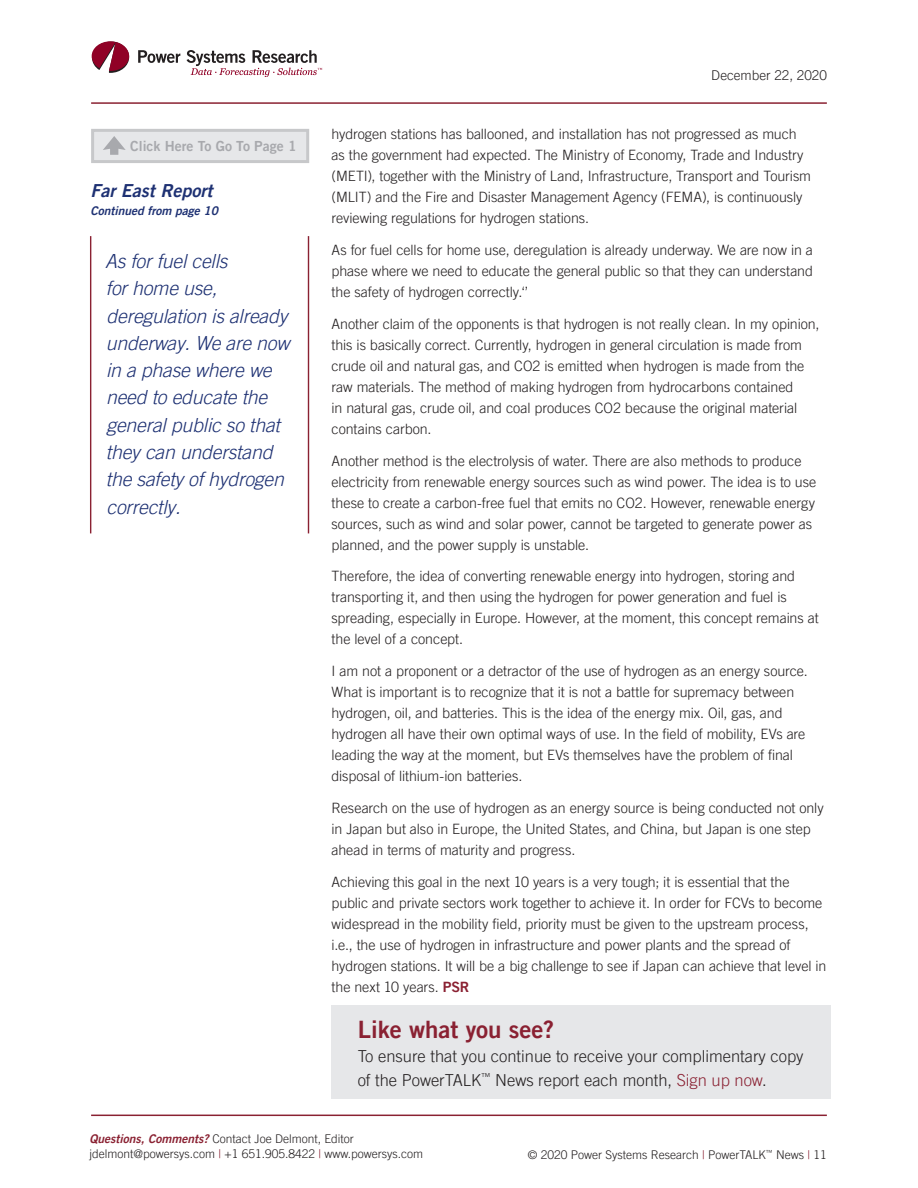
<style>
.page{position:relative;width:918px;height:1188px;background:#fff}
.page>*{position:absolute;margin:0;border:0;box-sizing:border-box;transform-origin:0 0}
.t1{font:24px "Trade Gothic LT Pro Bd 2";color:#8a2132}
.t2{font:italic 300 19.5px/27.3px "Trade Gothic LT Pro";letter-spacing:-.01em;color:#1e3173}
.t3{font:18px "Trade Gothic LT Pro Bd 2 Obl";color:#1e3173}
.t4{font:300 16.5px/24px "Trade Gothic LT Pro";color:#231f20}
.t5{font:300 14.25px/21px "Trade Gothic LT Pro";letter-spacing:-.005em;color:#231f20}
.t6{font:13.95px "Trade Gothic LT Pro Bd 2";color:#a8a9ad}
.t7{font:300 13.5px "Trade Gothic LT Pro";color:#231f20}
.t8{font:300 12px/15px "Trade Gothic LT Pro";color:#231f20}
.t9{font:12px "Trade Gothic LT Pro Bd 2 Obl";color:#1e3173}
.s1{font-family:"Trade Gothic LT Pro Bd 2";font-weight:400;color:#8a2132}
.s2{color:#8a2132}
.s3{font-family:"Trade Gothic LT Pro Bd 2 Obl";font-weight:400;color:#8a2132}
</style>
<div class="page">
<hr style="left:91px;top:102px;width:736px;height:2px;background:#8a2132">
<hr style="left:91px;top:1115px;width:736px;height:1px;background:#8a2132">
<svg style="left:138px;top:50px;width:42px;height:13px"></svg>
<svg style="left:92px;top:41px;width:37px;height:32px"></svg>
<svg style="left:187px;top:50px;width:135px;height:27px"></svg>
<div style="left:91px;top:129px;width:218px;height:34px;background:#e6e7e9;border:3px solid #c7c8ca"></div>
<svg style="left:103px;top:136px;width:23px;height:19px"></svg>
<hr style="left:90px;top:236px;width:1px;height:297px;background:#8a2132">
<hr style="left:308px;top:236px;width:1px;height:297px;background:#8a2132">
<div style="left:332px;top:1005px;width:499px;height:94px;background:#e6e7e9"></div>
<p class="t7" style="left:711px;top:67px;width:117px">December 22, 2020</p>
<p class="t6" style="left:130px;top:137px;width:168px">Click Here To Go To Page 1</p>
<p class="t5" style="left:332px;top:123px;width:481px">hydrogen stations has ballooned, and installation has not progressed as much as the government had expected. The Ministry of Economy, Trade and Industry (METI), together with the Ministry of Land, Infrastructure, Transport and Tourism (MLIT) and the Fire and Disaster Management Agency (FEMA), is continuously reviewing regulations for hydrogen stations.</p>
<p class="t5" style="left:332px;top:239px;width:483px;text-align:justify">As for fuel cells for home use, deregulation is already underway. We are now in a phase where we need to educate the general public so that they can understand the safety of hydrogen correctly.‘’</p>
<p class="t5" style="left:332px;top:313px;width:490px">Another claim of the opponents is that hydrogen is not really clean. In my opinion, this is basically correct. Currently, hydrogen in general circulation is made from crude oil and natural gas, and CO2 is emitted when hydrogen is made from the raw materials. The method of making hydrogen from hydrocarbons contained<br>in natural gas, crude oil, and coal produces CO2 because the original material contains carbon.</p>
<p class="t5" style="left:332px;top:450px;width:486px">Another method is the electrolysis of water. There are also methods to produce electricity from renewable energy sources such as wind power. The idea is to use these to create a carbon-free fuel that emits no CO2. However, renewable energy sources, such as wind and solar power, cannot be targeted to generate power as planned, and the power supply is unstable.</p>
<p class="t5" style="left:332px;top:566px;width:489px">Therefore, the idea of converting renewable energy into hydrogen, storing and transporting it, and then using the hydrogen for power generation and fuel is spreading, especially in Europe. However, at the moment, this concept remains at the level of a concept.</p>
<p class="t5" style="left:332px;top:661px;width:478px">I am not a proponent or a detractor of the use of hydrogen as an energy source.<br>What is important is to recognize that it is not a battle for supremacy between hydrogen, oil, and batteries. This is the idea of the energy mix. Oil, gas, and hydrogen all have their own optimal ways of use. In the field of mobility, EVs are leading the way at the moment, but EVs themselves have the problem of final disposal of lithium-ion batteries.</p>
<p class="t5" style="left:332px;top:797px;width:494px">Research on the use of hydrogen as an energy source is being conducted not only in Japan but also in Europe, the United States, and China, but Japan is one step ahead in terms of maturity and progress.</p>
<p class="t5" style="left:332px;top:871px;width:496px">Achieving this goal in the next 10 years is a very tough; it is essential that the public and private sectors work together to achieve it. In order for FCVs to become widespread in the mobility field, priority must be given to the upstream process, i.e., the use of hydrogen in infrastructure and power plants and the spread of hydrogen stations. It will be a big challenge to see if Japan can achieve that level in the next 10 years. <span class="s1">PSR</span></p>
<p class="t3" style="left:90px;top:180px;width:123px">Far East Report</p>
<p class="t9" style="left:90px;top:203px;width:129px">Continued from page 10</p>
<h2 class="t2" style="left:105px;top:248px;width:186px">As for fuel cells<br>for home use, deregulation is already underway. We are now in a phase where we need to educate the general public so that they can understand the safety of hydrogen correctly.</h2>
<h1 class="t1" style="left:358px;top:1014px;width:198px">Like what you see?</h1>
<p class="t4" style="left:358px;top:1044px;width:447px">To ensure that you continue to receive your complimentary copy of the PowerTALK<sup>™</sup> News report each month, <span class="s2">Sign up now</span>.</p>
<p class="t8" style="left:90px;top:1131px;width:335px"><span class="s3">Questions, Comments?</span> Contact Joe Delmont, Editor jdelmont@powersys.com <span class="s2">|</span> +1 651.905.8422 <span class="s2">|</span> www.powersys.com</p>
<p class="t8" style="left:528px;top:1147px;width:301px">© 2020 Power Systems Research <span class="s2">|</span> PowerTALK<sup>™</sup> News <span class="s2">|</span> 11</p>
</div>
